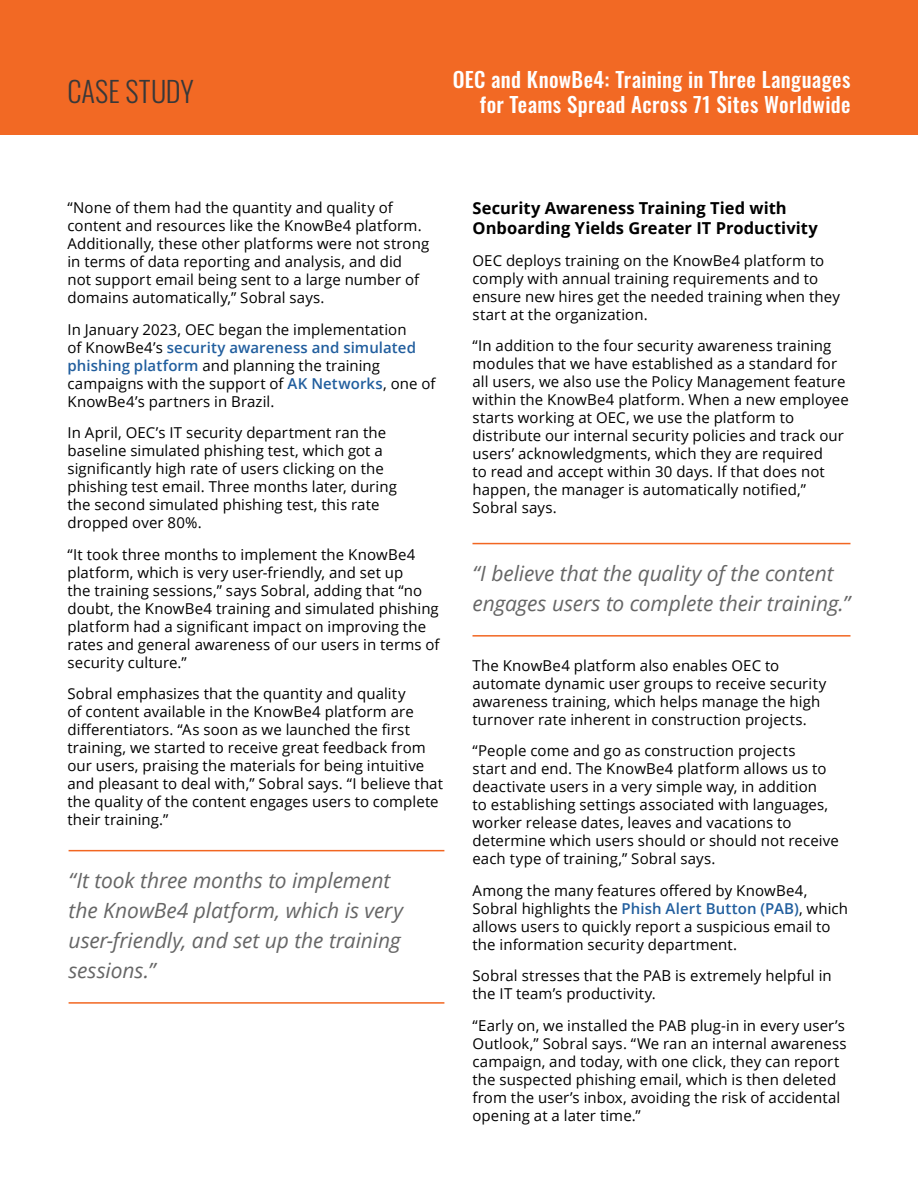
<style>
.page{position:relative;width:918px;height:1188px;background:#fff}
.page>*{position:absolute;margin:0;border:0;box-sizing:border-box;transform-origin:0 0}
.t1{font:300 28.5px "Oswald";color:#383839}
.t2{font:italic 21px/30px "Open Sans";letter-spacing:-.005em;color:#666}
.t3{font:500 21px/25.2px "Oswald";letter-spacing:.015em;color:#fff;text-align:right}
.t4{font:700 16.5px/19.8px "Open Sans";color:#000}
.t5{font:15px/18px "Open Sans";letter-spacing:.005em;color:#000}
.s1{font-weight:600;color:#215e9e}
</style>
<div class="page">
<div style="left:0;top:0;width:918px;height:134px;background:#f26924"></div>
<hr style="left:472px;top:543px;width:378px;height:1px;background:#f26621">
<hr style="left:472px;top:635px;width:378px;height:2px;background:#f26621">
<hr style="left:69px;top:850px;width:375px;height:1px;background:#f26621">
<hr style="left:69px;top:1002px;width:375px;height:2px;background:#f26621">
<h1 class="t1" style="left:68px;top:66px;width:128px">CASE STUDY</h1>
<h2 class="t3" style="left:453px;top:68px;width:399px">OEC and KnowBe4: Training in Three Languages for Teams Spread Across 71 Sites Worldwide</h2>
<p class="t5" style="left:68px;top:198px;width:363px">“None of them had the quantity and quality of content and resources like the KnowBe4 platform.<br>Additionally, these other platforms were not strong in terms of data reporting and analysis, and did not support email being sent to a large number of domains automatically,” Sobral says.</p>
<p class="t5" style="left:68px;top:320px;width:370px">In January 2023, OEC began the implementation<br>of KnowBe4’s <span class="s1">security awareness and simulated phishing platform</span> and planning the training campaigns with the support of <span class="s1">AK Networks</span>, one of KnowBe4’s partners in Brazil.</p>
<p class="t5" style="left:68px;top:423px;width:331px">In April, OEC’s IT security department ran the baseline simulated phishing test, which got a significantly high rate of users clicking on the phishing test email. Three months later, during the second simulated phishing test, this rate dropped over 80%.</p>
<p class="t5" style="left:68px;top:545px;width:374px">“It took three months to implement the KnowBe4 platform, which is very user-friendly, and set up<br>the training sessions,” says Sobral, adding that “no doubt, the KnowBe4 training and simulated phishing platform had a significant impact on improving the rates and general awareness of our users in terms of security culture.”</p>
<p class="t5" style="left:68px;top:684px;width:377px">Sobral emphasizes that the quantity and quality<br>of content available in the KnowBe4 platform are differentiators. “As soon as we launched the first training, we started to receive great feedback from our users, praising the materials for being intuitive and pleasant to deal with,” Sobral says. “I believe that the quality of the content engages users to complete their training.”</p>
<h2 class="t2" style="left:69px;top:865px;width:336px">“It took three months to implement the KnowBe4 platform, which is very user-friendly, and set up the training sessions.”</h2>
<p class="t4" style="left:472px;top:198px;width:347px">Security Awareness Training Tied with<br>Onboarding Yields Greater IT Productivity</p>
<p class="t5" style="left:472px;top:251px;width:369px">OEC deploys training on the KnowBe4 platform to comply with annual training requirements and to ensure new hires get the needed training when they start at the organization.</p>
<p class="t5" style="left:472px;top:336px;width:378px">“In addition to the four security awareness training modules that we have established as a standard for all users, we also use the Policy Management feature within the KnowBe4 platform. When a new employee starts working at OEC, we use the platform to distribute our internal security policies and track our users’ acknowledgments, which they are required<br>to read and accept within 30 days. If that does not happen, the manager is automatically notified,” Sobral says.</p>
<h2 class="t2" style="left:472px;top:558px;width:379px">“I believe that the quality of the content engages users to complete their training.”</h2>
<p class="t5" style="left:472px;top:656px;width:355px">The KnowBe4 platform also enables OEC to automate dynamic user groups to receive security awareness training, which helps manage the high turnover rate inherent in construction projects.</p>
<p class="t5" style="left:472px;top:741px;width:368px">“People come and go as construction projects<br>start and end. The KnowBe4 platform allows us to deactivate users in a very simple way, in addition<br>to establishing settings associated with languages, worker release dates, leaves and vacations to determine which users should or should not receive each type of training,” Sobral says.</p>
<p class="t5" style="left:472px;top:881px;width:377px">Among the many features offered by KnowBe4, Sobral highlights the <span class="s1">Phish Alert Button (PAB)</span>, which allows users to quickly report a suspicious email to the information security department.</p>
<p class="t5" style="left:472px;top:966px;width:361px">Sobral stresses that the PAB is extremely helpful in the IT team’s productivity.</p>
<p class="t5" style="left:472px;top:1016px;width:376px">“Early on, we installed the PAB plug-in in every user’s Outlook,” Sobral says. “We ran an internal awareness campaign, and today, with one click, they can report the suspected phishing email, which is then deleted from the user’s inbox, avoiding the risk of accidental opening at a later time.”</p>
</div>
